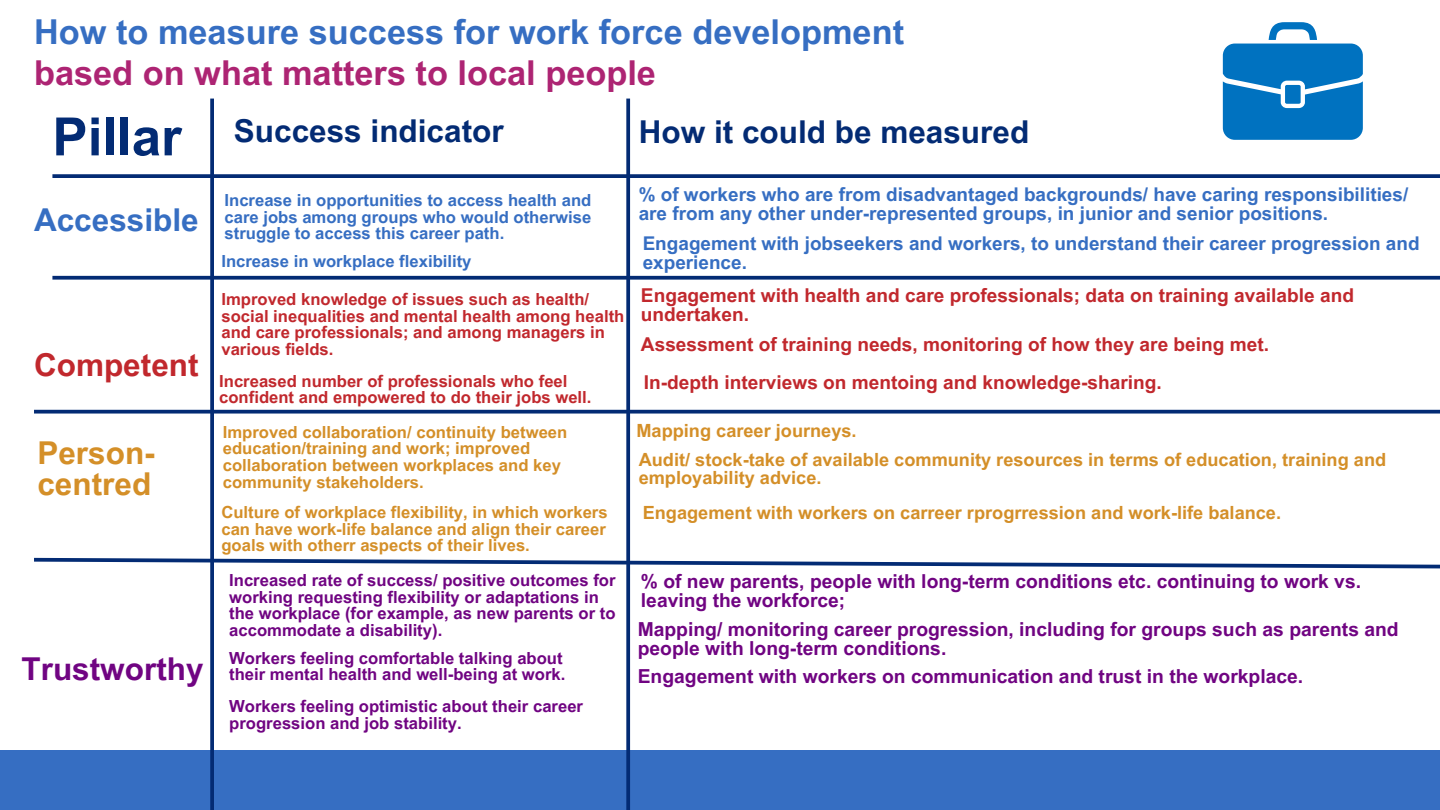
<style>
.page{position:relative;width:1440px;height:810px;background:#fff}
.page>*{position:absolute;margin:0;border:0;box-sizing:border-box;transform-origin:0 0}
.t1{font:700 52.8px "Arial MT Pro";color:#032b74}
.t2{font:700 34.3px "Arial MT Pro";color:#366ec2}
.t3{font:700 34.3px "Arial MT Pro";color:#ad2473}
.t4{font:700 31.5px "Arial MT Pro";color:#032b74}
.t5{font:700 31.5px/31px "Arial MT Pro";color:#d48f28}
.t6{font:700 31.5px "Arial MT Pro";color:#700482}
.t7{font:700 31.5px "Arial MT Pro";color:#366ec2}
.t8{font:700 31.5px "Arial MT Pro";color:#c1282d}
.t9{font:700 19.3px/19.1px "Arial MT Pro";color:#700482}
.t10{font:700 19.1px/18.8px "Arial MT Pro";color:#c1282d}
.t11{font:700 18.9px/18.8px "Arial MT Pro";color:#366ec2}
.t12{font:700 18.2px/18.1px "Arial MT Pro";color:#d48f28}
.t13{font:700 16.7px/16.6px "Arial MT Pro";color:#700482}
.t14{font:700 16.7px/16.6px "Arial MT Pro";color:#d48f28}
.t15{font:700 16.7px/16.6px "Arial MT Pro";color:#c1282d}
.t16{font:700 16.7px/16.6px "Arial MT Pro";color:#366ec2;text-align:justify}
</style>
<div class="page">
<div style="left:0;top:750px;width:1440px;height:60px;background:#366ec2"></div>
<svg style="left:52px;top:174px;width:1388px;height:4px;background:#12377c"></svg>
<svg style="left:210px;top:99px;width:4px;height:711px;background:#10367b"></svg>
<svg style="left:626px;top:99px;width:4px;height:711px;background:#153b7e"></svg>
<svg style="left:52px;top:276px;width:1388px;height:4px;background:#1b3f81"></svg>
<svg style="left:34px;top:410px;width:1406px;height:4px;background:#1f4383"></svg>
<svg style="left:34px;top:556px;width:1406px;height:14px"></svg>
<svg style="left:1223px;top:22px;width:140px;height:118px"></svg>
<div style="left:1285px;top:85px;width:16px;height:19px;background:#0072c0;border-radius:2px"></div>
<h2 class="t2" style="left:34px;top:20px;width:872px">How to measure success for work force development</h2>
<p class="t3" style="left:34px;top:60px;width:624px">based on what matters to local people</p>
<h2 class="t1" style="left:52px;top:117px;width:131px">Pillar</h2>
<h1 class="t4" style="left:234px;top:119px;width:271px">Success indicator</h1>
<h2 class="t4" style="left:639px;top:120px;width:392px">How it could be measured</h2>
<h2 class="t7" style="left:34px;top:209px;width:166px">Accessible</h2>
<h2 class="t8" style="left:34px;top:353px;width:166px">Competent</h2>
<h3 class="t5" style="left:37px;top:441px;width:119px">Person&shy;centred</h3>
<h3 class="t6" style="left:22px;top:657px;width:184px">Trustworthy</h3>
<p class="t16" style="left:225px;top:194px;width:368px">Increase in opportunities to access health and care jobs among groups who would otherwise struggle to access this career path.</p>
<p class="t16" style="left:221px;top:255px;width:252px">Increase in workplace flexibility</p>
<h3 class="t11" style="left:639px;top:187px;width:771px">% of workers who are from disadvantaged backgrounds/ have caring responsibilities/ are from any other under-represented groups, in junior and senior positions.</h3>
<p class="t11" style="left:643px;top:236px;width:778px">Engagement with jobseekers and workers, to understand their career progression and experience.</p>
<h3 class="t15" style="left:221px;top:293px;width:404px">Improved knowledge of issues such as health/ social inequalities and mental health among health and care professionals; and among managers in various fields.</h3>
<p class="t10" style="left:641px;top:289px;width:715px">Engagement with health and care professionals; data on training available and undertaken.</p>
<h3 class="t10" style="left:641px;top:338px;width:630px">Assessment of training needs, monitoring of how they are being met.</h3>
<p class="t10" style="left:644px;top:375px;width:519px">In-depth interviews on mentoing and knowledge-sharing.</p>
<h3 class="t15" style="left:219px;top:375px;width:374px">Increased number of professionals who feel confident and empowered to do their jobs well.</h3>
<p class="t14" style="left:223px;top:426px;width:346px">Improved collaboration/ continuity between education/training and work; improved collaboration between workplaces and key community stakeholders.</p>
<h3 class="t14" style="left:221px;top:506px;width:388px;text-align:justify">Culture of workplace flexibility, in which workers can have work-life balance and align their career goals with otherr aspects of their lives.</h3>
<p class="t13" style="left:229px;top:574px;width:388px">Increased rate of success/ positive outcomes for working requesting flexibility or adaptations in the workplace (for example, as new parents or to accommodate a disability).</p>
<h2 class="t13" style="left:229px;top:652px;width:338px">Workers feeling comfortable talking about their mental health and well-being at work.</h2>
<h2 class="t13" style="left:229px;top:700px;width:355px">Workers feeling optimistic about their career progression and job stability.</h2>
<h2 class="t12" style="left:636px;top:424px;width:222px">Mapping career journeys.</h2>
<p class="t12" style="left:639px;top:453px;width:749px">Audit/ stock-take of available community resources in terms of education, training and employability advice.</p>
<h3 class="t12" style="left:643px;top:506px;width:640px">Engagement with workers on carreer rprogrression and work-life balance.</h3>
<h3 class="t9" style="left:641px;top:574px;width:722px">% of new parents, people with long-term conditions etc. continuing to work vs. leaving the workforce;</h3>
<h3 class="t9" style="left:638px;top:622px;width:763px;line-height:18.8px">Mapping/ monitoring career progression, including for groups such as parents and people with long-term conditions.</h3>
<h3 class="t9" style="left:638px;top:669px;width:667px">Engagement with workers on communication and trust in the workplace.</h3>
</div>
